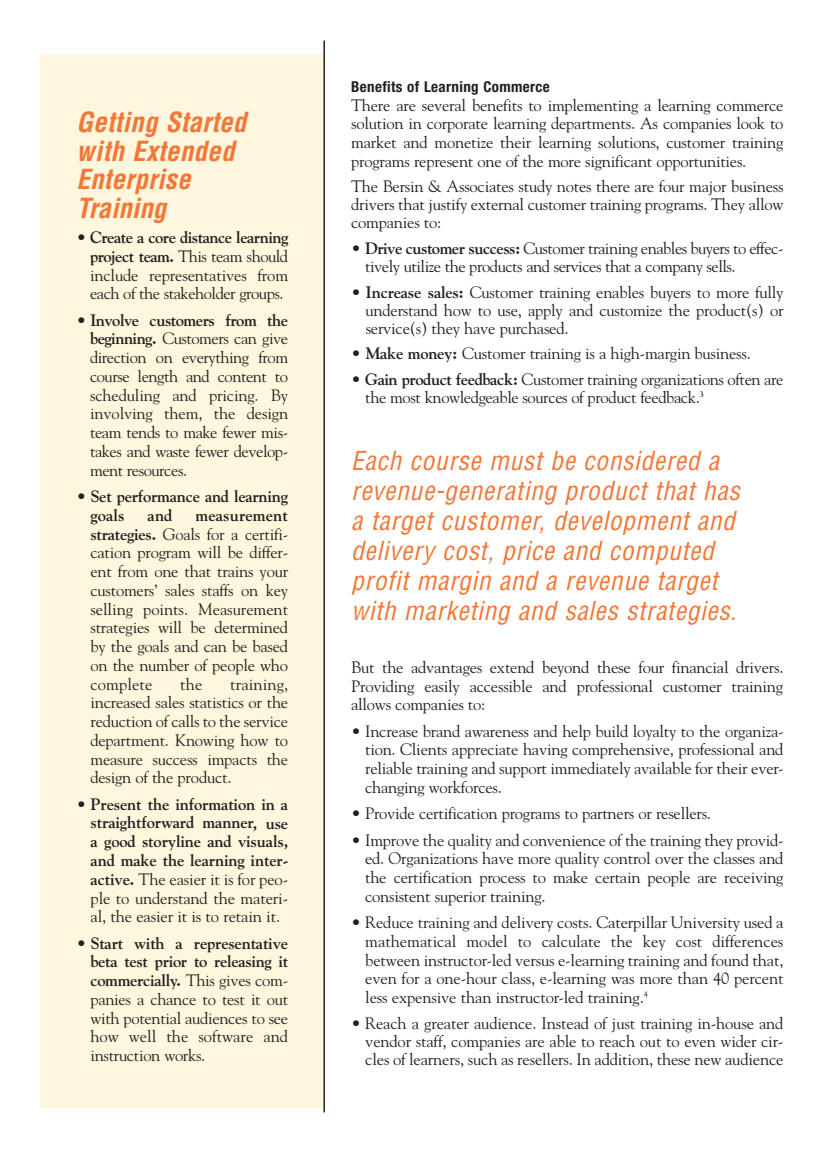
<style>
.page{position:relative;width:824px;height:1175px;background:#fff}
.page>*{position:absolute;margin:0;border:0;box-sizing:border-box;transform-origin:0 0}
.t1{font:italic 700 condensed 27px/28.5px "Helvetica";letter-spacing:.01em;color:#f37736}
.t2{font:italic condensed 25.5px/30px "Helvetica";letter-spacing:.025em;color:#f37736}
.t3{font:16.5px/18.8px "Goudy";letter-spacing:-.015em;color:#231f20;text-align:justify}
.t4{font:700 16.5px/18.8px "Goudy";letter-spacing:-.01em;color:#231f20}
.t5{font:700 condensed 15px "Helvetica Neue";letter-spacing:.025em;color:#231f20}
.s1{font-weight:700}
.s2{font-weight:400}
</style>
<div class="page">
<div style="left:40px;top:54px;width:284px;height:1053px;background:#fef7dd"></div>
<hr style="left:323px;top:40px;width:2px;height:1072px;background:#231f20">
<h1 class="t1" style="left:76px;top:110px;width:171px">Getting Started with Extended<br>Enterprise<br>Training</h1>
<p class="t3" style="left:90px;top:228px;width:200px;text-indent:-13px">• <span class="s1">Create a core distance learning project team.</span> This team should include representatives from each of the stakeholder groups.</p>
<p class="t3" style="left:90px;top:311px;width:200px;text-indent:-13px">• <span class="s1">Involve customers from the beginning.</span> Customers can give direction on everything from course length and content to scheduling and pricing. By involving them, the design team tends to make fewer mis&shy;takes and waste fewer develop&shy;ment resources.</p>
<p class="t4" style="left:90px;top:487px;width:199px;text-indent:-14px"><span class="s2">•</span> Set performance and learning goals</p>
<p class="t4" style="left:148px;top:506px;width:26px">and</p>
<p class="t3" style="left:90px;top:506px;width:199px;text-indent:105px"><span class="s1">measurement strategies.</span> Goals for a certifi&shy;cation program will be differ&shy;ent from one that trains your customers’ sales staffs on key selling points. Measurement strategies will be determined by the goals and can be based on the number of people who complete</p>
<p class="t3" style="left:180px;top:674px;width:24px">the</p>
<p class="t3" style="left:90px;top:674px;width:199px;text-indent:140px">training, increased sales statistics or the reduction of calls to the service department. Knowing how to measure success impacts the design of the product.</p>
<p class="t4" style="left:91px;top:794px;width:199px;text-align:justify;text-indent:-14px"><span class="s2">•</span> Present the information in a straightforward manner, use a good storyline and visuals, and make the learning inter&shy;active. <span class="s2">The easier it is for peo&shy;ple to understand the materi&shy;al, the easier it is to retain it.</span></p>
<p class="t3" style="left:90px;top:933px;width:199px;text-indent:-14px">• <span class="s1">Start with a representative beta test prior to releasing it commercially.</span> This gives com&shy;panies a chance to test it out with potential audiences to see how well the software and instruction works.</p>
<p class="t5" style="left:351px;top:81px;width:200px">Benefits of Learning Commerce</p>
<p class="t3" style="left:351px;top:95px;width:434px">There are several benefits to implementing a learning commerce solution in corporate learning departments. As companies look to market and monetize their learning solutions, customer training programs represent one of the more significant opportunities.</p>
<p class="t3" style="left:351px;top:178px;width:434px;line-height:18px">The Bersin &amp; Associates study notes there are four major business drivers that justify external customer training programs. They allow companies to:</p>
<p class="t3" style="left:365px;top:239px;width:420px;line-height:18px;text-indent:-14px"><span class="s1">• Drive customer success:</span> Customer training enables buyers to effec&shy;tively utilize the products and services that a company sells.</p>
<p class="t3" style="left:365px;top:283px;width:419px;line-height:18px;text-indent:-14px"><span class="s1">• Increase sales:</span> Customer training enables buyers to more fully understand how to use, apply and customize the product(s) or service(s) they have purchased.</p>
<p class="t3" style="left:351px;top:344px;width:401px"><span class="s1">• Make money:</span> Customer training is a high-margin business.</p>
<p class="t3" style="left:365px;top:370px;width:420px;line-height:18px;text-indent:-14px"><span class="s1">• Gain product feedback:</span> Customer training organizations often are the most knowledgeable sources of product feedback.<sup>3</sup></p>
<h2 class="t2" style="left:351px;top:448px;width:390px">Each course must be considered a revenue-generating product that has a target customer, development and delivery cost, price and computed profit margin and a revenue target with marketing and sales strategies.</h2>
<p class="t3" style="left:351px;top:658px;width:434px">But the advantages extend beyond these four financial drivers.<br>Providing easily accessible and professional customer training allows companies to:</p>
<p class="t3" style="left:365px;top:721px;width:420px;text-indent:-14px">• Increase brand awareness and help build loyalty to the organiza&shy;tion. Clients appreciate having comprehensive, professional and reliable training and support immediately available for their ever&shy;changing workforces.</p>
<p class="t3" style="left:351px;top:804px;width:361px">• Provide certification programs to partners or resellers.</p>
<p class="t3" style="left:365px;top:830px;width:420px;text-indent:-14px">• Improve the quality and convenience of the training they provid&shy;ed. Organizations have more quality control over the classes and the certification process to make certain people are receiving consistent superior training.</p>
<p class="t3" style="left:365px;top:913px;width:420px;text-indent:-14px">• Reduce training and delivery costs. Caterpillar University used a mathematical model to calculate the key cost differences between instructor-led versus e-learning training and found that, even for a one-hour class, e-learning was more than 40 percent less expensive than instructor-led training.<sup>4</sup></p>
<p class="t3" style="left:365px;top:1014px;width:420px;line-height:18px;text-indent:-14px">• Reach a greater audience. Instead of just training in-house and vendor staff, companies are able to reach out to even wider cir&shy;cles of learners, such as resellers. In addition, these new audience</p>
</div>
